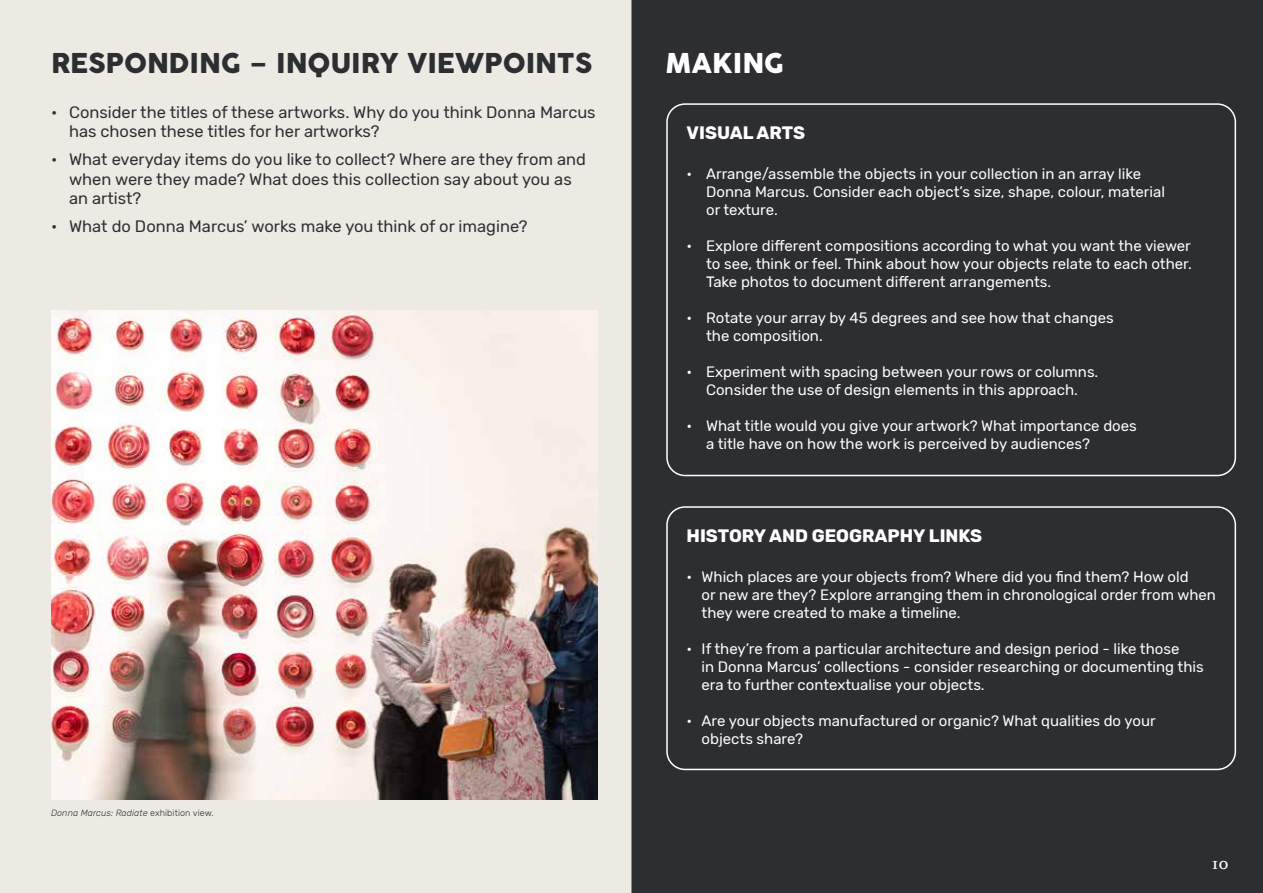
<style>
.page{position:relative;width:1263px;height:893px;background:#edeae3}
.page>*{position:absolute;margin:0;border:0;box-sizing:border-box;transform-origin:0 0}
.t1{font:27px "Cocogoose Pro";color:#2d2e32}
.t2{font:27px "Cocogoose Pro";color:#fff}
.t3{font:700 18px "Rubik";color:#fff}
.t4{font:16.5px/19.5px "Rubik";color:#2d2e32}
.t5{font:500 16.5px "Milo Serif OT";color:#fff}
.t6{font:15px/18px "Rubik";color:#fff}
.t7{font:italic 300 9px "Rubik";letter-spacing:.01em;color:#2d2e32}
.s1{font-style:normal}
</style>
<div class="page">
<div style="left:631px;top:0;width:632px;height:893px;background:#2d2e32"></div>
<div style="left:666px;top:103px;width:570px;height:373px;border:2px solid #fff;border-radius:18px"></div>
<div style="left:666px;top:506px;width:570px;height:264px;border:2px solid #fff;border-radius:18px"></div>
<img style="left:51px;top:310px;width:546px;height:489px">
<h1 class="t1" style="left:51px;top:45px;width:543px">RESPONDING – INQUIRY VIEWPOINTS</h1>
<p class="t4" style="left:69px;top:103px;width:528px;text-indent:-18px">• Consider the titles of these artworks. Why do you think Donna Marcus has chosen these titles for her artworks?</p>
<p class="t4" style="left:69px;top:150px;width:518px;text-indent:-18px">• What everyday items do you like to collect? Where are they from and when were they made? What does this collection say about you as an artist?</p>
<p class="t4" style="left:51px;top:217px;width:478px">• What do Donna Marcus’ works make you think of or imagine?</p>
<p class="t7" style="left:51px;top:808px;width:164px">Donna Marcus: Radiate <span class="s1">exhibition view.</span></p>
<h1 class="t2" style="left:665px;top:45px;width:120px">MAKING</h1>
<p class="t3" style="left:687px;top:122px;width:120px">VISUAL ARTS</p>
<p class="t6" style="left:706px;top:166px;width:460px;text-indent:-20px">• Arrange/assemble the objects in your collection in an array like<br>Donna Marcus. Consider each object’s size, shape, colour, material or texture.</p>
<p class="t6" style="left:706px;top:238px;width:487px;text-align:justify;text-indent:-20px">• Explore different compositions according to what you want the viewer to see, think or feel. Think about how your objects relate to each other.<br>Take photos to document different arrangements.</p>
<p class="t6" style="left:706px;top:310px;width:409px;text-indent:-20px">• Rotate your array by 45 degrees and see how that changes the composition.</p>
<p class="t6" style="left:687px;top:364px;width:413px;text-align:center">• Experiment with spacing between your rows or columns.<br>Consider the use of design elements in this approach.</p>
<p class="t6" style="left:706px;top:418px;width:432px;text-indent:-20px">• What title would you give your artwork? What importance does a title have on how the work is perceived by audiences?</p>
<p class="t3" style="left:687px;top:525px;width:297px">HISTORY AND GEOGRAPHY LINKS</p>
<p class="t6" style="left:702px;top:569px;width:516px;text-indent:-15px">• Which places are your objects from? Where did you find them? How old<br>or new are they? Explore arranging them in chronological order from when they were created to make a timeline.</p>
<p class="t6" style="left:702px;top:641px;width:504px;text-indent:-15px">• If they’re from a particular architecture and design period - like those<br>in Donna Marcus’ collections - consider researching or documenting this era to further contextualise your objects.</p>
<p class="t6" style="left:702px;top:713px;width:456px;text-indent:-15px">• Are your objects manufactured or organic? What qualities do your objects share?</p>
<p class="t5" style="left:1212px;top:855px;width:18px">10</p>
</div>
